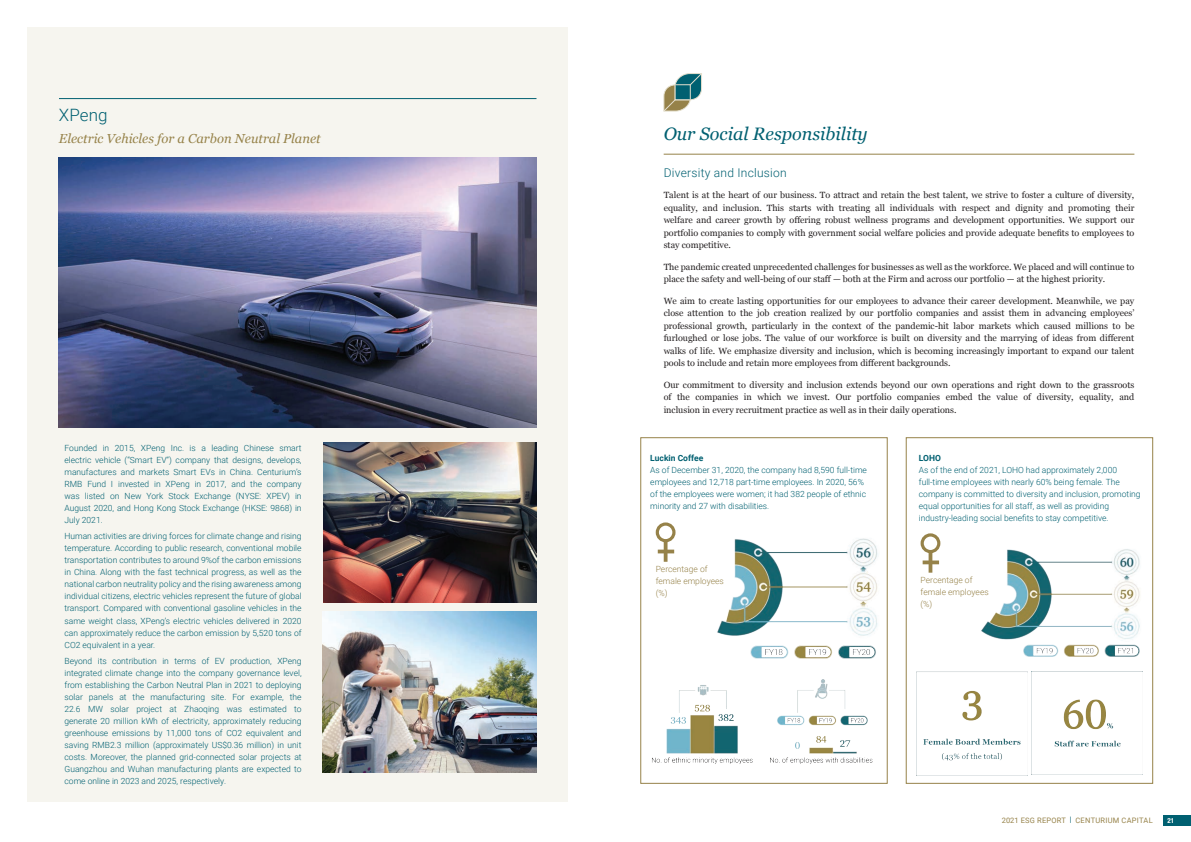
<style>
.page{position:relative;width:1191px;height:842px;background:#fff}
.page>*{position:absolute;margin:0;border:0;box-sizing:border-box;transform-origin:0 0}
.t1{font:italic 18px "Georgia";color:#006071}
.t2{font:300 17px "Roboto";color:#006071}
.t3{font:italic 13px "Georgia";color:#968249}
.t4{font:300 12px "Roboto";letter-spacing:.02em;color:#006071}
.t5{font:9px/12.5px "Georgia";color:#231f20;text-align:justify}
.t6{font:300 8.5px/12px "Roboto";color:#006071;text-align:justify}
.t7{font:300 8.5px/12px "Roboto";color:#968249}
.t8{font:700 8.5px "Roboto";color:#006071}
.t9{font:7.5px "Roboto";letter-spacing:.035em;color:#968249}
.t10{font:700 condensed 7px "Helvetica Neue";color:#fff}
.s1{color:#006071}
</style>
<div class="page">
<div style="left:1163px;top:815px;width:28px;height:11px;background:#006071"></div>
<div style="left:28px;top:27px;width:540px;height:774px;background:#f6f5ef"></div>
<img style="left:58px;top:158px;width:478px;height:269px">
<img style="left:323px;top:612px;width:213px;height:160px">
<img style="left:323px;top:442px;width:213px;height:160px">
<hr style="left:59px;top:98px;width:477px;height:1px;background:#006071">
<div style="left:906px;top:437px;width:247px;height:346px;border:1px solid #968249"></div>
<hr style="left:663px;top:154px;width:471px;height:1px;background:#968249">
<svg style="left:663px;top:73px;width:39px;height:39px"></svg>
<img style="left:717px;top:538px;width:161px;height:121px">
<img style="left:652px;top:679px;width:221px;height:85px">
<div style="left:640px;top:437px;width:247px;height:346px;border:1px solid #968249"></div>
<div style="left:655px;top:563px;width:77px;height:35px;background:#fff"></div>
<div style="left:655px;top:522px;width:20px;height:20px;border:3px solid #968249;border-radius:50%"></div>
<svg style="left:663px;top:540px;width:4px;height:22px"></svg>
<hr style="left:658px;top:550px;width:16px;height:3px;background:#968249">
<img style="left:981px;top:549px;width:159px;height:108px">
<div style="left:920px;top:574px;width:76px;height:35px;background:#fff"></div>
<div style="left:920px;top:533px;width:20px;height:20px;border:3px solid #968249;border-radius:50%"></div>
<svg style="left:928px;top:551px;width:4px;height:22px"></svg>
<svg style="left:922px;top:560px;width:17px;height:4px"></svg>
<img style="left:1031px;top:672px;width:111px;height:103px">
<img style="left:916px;top:671px;width:111px;height:104px">
<h2 class="t2" style="left:59px;top:103px;width:50px">XPeng</h2>
<h3 class="t3" style="left:59px;top:129px;width:263px">Electric Vehicles for a Carbon Neutral Planet</h3>
<h1 class="t1" style="left:663px;top:121px;width:205px">Our Social Responsibility</h1>
<h3 class="t4" style="left:663px;top:164px;width:124px">Diversity and Inclusion</h3>
<p class="t5" style="left:663px;top:189px;width:472px">Talent is at the heart of our business. To attract and retain the best talent, we strive to foster a culture of diversity, equality, and inclusion. This starts with treating all individuals with respect and dignity and promoting their welfare and career growth by offering robust wellness programs and development opportunities. We support our portfolio companies to comply with government social welfare policies and provide adequate benefits to employees to stay competitive.</p>
<p class="t5" style="left:663px;top:260px;width:472px">The pandemic created unprecedented challenges for businesses as well as the workforce. We placed and will continue to place the safety and well-being of our staff — both at the Firm and across our portfolio — at the highest priority.</p>
<p class="t5" style="left:663px;top:294px;width:472px">We aim to create lasting opportunities for our employees to advance their career development. Meanwhile, we pay close attention to the job creation realized by our portfolio companies and assist them in advancing employees’ professional growth, particularly in the context of the pandemic-hit labor markets which caused millions to be furloughed or lose jobs. The value of our workforce is built on diversity and the marrying of ideas from different walks of life. We emphasize diversity and inclusion, which is becoming increasingly important to expand our talent pools to include and retain more employees from different backgrounds.</p>
<p class="t5" style="left:663px;top:378px;width:472px">Our commitment to diversity and inclusion extends beyond our own operations and right down to the grassroots of the companies in which we invest. Our portfolio companies embed the value of diversity, equality, and inclusion in every recruitment practice as well as in their daily operations.</p>
<p class="t8" style="left:650px;top:451px;width:55px">Luckin Coffee</p>
<p class="t6" style="left:650px;top:463px;width:218px;text-align:left">As of December 31, 2020, the company had 8,590 full-time employees and 12,718 part-time employees. In 2020, 56% of the employees were women; it had 382 people of ethnic minority and 27 with disabilities.</p>
<p class="t6" style="left:65px;top:442px;width:238px">Founded in 2015, XPeng Inc. is a leading Chinese smart electric vehicle (“Smart EV”) company that designs, develops, manufactures and markets Smart EVs in China. Centurium’s RMB Fund I invested in XPeng in 2017, and the company was listed on New York Stock Exchange (NYSE: XPEV) in August 2020, and Hong Kong Stock Exchange (HKSE: 9868) in July 2021.</p>
<p class="t6" style="left:65px;top:530px;width:239px">Human activities are driving forces for climate change and rising temperature. According to public research, conventional mobile transportation contributes to around 9%of the carbon emissions in China. Along with the fast technical progress, as well as the national carbon neutrality policy and the rising awareness among individual citizens, electric vehicles represent the future of global transport. Compared with conventional gasoline vehicles in the same weight class, XPeng’s electric vehicles delivered in 2020 can approximately reduce the carbon emission by 5,520 tons of CO2 equivalent in a year.</p>
<p class="t6" style="left:65px;top:655px;width:238px">Beyond its contribution in terms of EV production, XPeng integrated climate change into the company governance level, from establishing the Carbon Neutral Plan in 2021 to deploying solar panels at the manufacturing site. For example, the 22.6 MW solar project at Zhaoqing was estimated to generate 20 million kWh of electricity, approximately reducing greenhouse emissions by 11,000 tons of CO2 equivalent and saving RMB2.3 million (approximately US$0.36 million) in unit costs. Moreover, the planned grid-connected solar projects at Guangzhou and Wuhan manufacturing plants are expected to come online in 2023 and 2025, respectively.</p>
<p class="t8" style="left:919px;top:451px;width:24px">LOHO</p>
<p class="t6" style="left:919px;top:463px;width:223px;text-align:left">As of the end of 2021, LOHO had approximately 2,000 full-time employees with nearly 60% being female. The company is committed to diversity and inclusion, promoting equal opportunities for all staff, as well as providing industry-leading social benefits to stay competitive.</p>
<p class="t7" style="left:655px;top:562px;width:70px">Percentage of female employees (%)</p>
<p class="t7" style="left:920px;top:573px;width:70px">Percentage of female employees (%)</p>
<p class="t9" style="left:1001px;top:815px;width:152px">2021 ESG REPORT <span class="s1">|</span> CENTURIUM CAPITAL</p>
<p class="t10" style="left:1167px;top:814px;width:8px">21</p>
</div>
